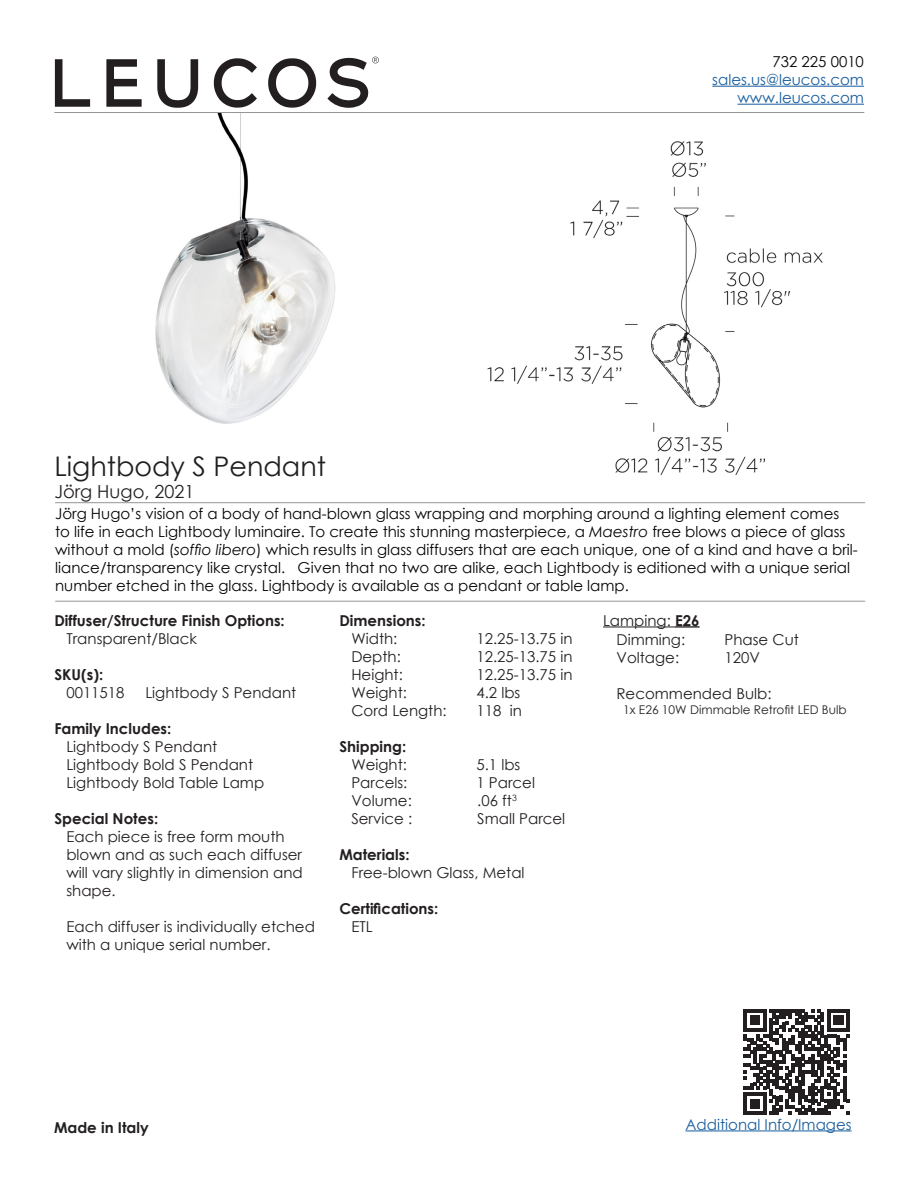
<style>
.page{position:relative;width:918px;height:1188px;background:#fff}
.page>*{position:absolute;margin:0;border:0;box-sizing:border-box;transform-origin:0 0}
.t1{font:27px "Century Gothic";color:#231f20}
.t2{font:18px "Century Gothic";color:#231f20}
.t3{font:15px/18px "Century Gothic";color:#231f20}
.t4{font:15px/18px "Century Gothic";color:#040503}
.t5{font:700 15px "Century Gothic";color:#231f20}
.t6{font:15px/18px "Century Gothic";color:#175d9e;text-align:right}
.t7{font:12px "Century Gothic";color:#231f20}
.s1{font-style:italic}
.s2{font-weight:700}
</style>
<div class="page">
<img style="left:155px;top:113px;width:181px;height:311px">
<img style="left:487px;top:141px;width:336px;height:334px">
<hr style="left:54px;top:112px;width:810px;height:1px;background:#939598">
<hr style="left:55px;top:502px;width:810px;height:1px;background:#939598">
<hr style="left:55px;top:601px;width:810px;height:1px;background:#939598">
<hr style="left:712px;top:86px;width:152px;height:1px;background:#175d9e">
<hr style="left:737px;top:104px;width:127px;height:1px;background:#175d9e">
<hr style="left:603px;top:627px;width:72px;height:1px;background:#231f20">
<hr style="left:675px;top:626px;width:25px;height:2px;background:#231f20">
<svg style="left:744px;top:1009px;width:106px;height:106px"></svg>
<svg style="left:214px;top:58px;width:43px;height:49px"></svg>
<svg style="left:106px;top:59px;width:36px;height:48px"></svg>
<svg style="left:268px;top:58px;width:48px;height:49px"></svg>
<svg style="left:55px;top:59px;width:35px;height:48px"></svg>
<svg style="left:327px;top:57px;width:52px;height:50px"></svg>
<svg style="left:157px;top:59px;width:41px;height:48px"></svg>
<hr style="left:686px;top:1131px;width:166px;height:1px;background:#175d9e">
<h1 class="t1" style="left:54px;top:448px;width:273px">Lightbody S Pendant</h1>
<p class="t2" style="left:54px;top:479px;width:141px">Jörg Hugo, 2021</p>
<p class="t4" style="left:773px;top:52px;width:93px">732 225 0010</p>
<p class="t6" style="left:712px;top:70px;width:153px">sales.us@leucos.com www.leucos.com</p>
<p class="t4" style="left:55px;top:504px;width:804px">Jörg Hugo’s vision of a body of hand-blown glass wrapping and morphing around a lighting element comes to life in each Lightbody luminaire. To create this stunning masterpiece, a <span class="s1">Maestro</span> free blows a piece of glass without a mold (<span class="s1">soffio libero</span>) which results in glass diffusers that are each unique, one of a kind and have a bril&shy;liance/transparency like crystal. Given that no two are alike, each Lightbody is editioned with a unique serial number etched in the glass. Lightbody is available as a pendant or table lamp.</p>
<p class="t3" style="left:617px;top:631px;width:70px">Dimming:</p>
<p class="t3" style="left:725px;top:631px;width:76px">Phase Cut</p>
<p class="t3" style="left:617px;top:649px;width:64px">Voltage:</p>
<p class="t3" style="left:725px;top:649px;width:37px">120V</p>
<p class="t3" style="left:617px;top:685px;width:156px">Recommended Bulb:</p>
<p class="t7" style="left:623px;top:701px;width:225px">1x E26 10W Dimmable Retrofit LED Bulb</p>
<p class="t5" style="left:54px;top:609px;width:232px">Diffuser/Structure Finish Options:</p>
<p class="t3" style="left:66px;top:629px;width:132px">Transparent/Black</p>
<p class="t5" style="left:54px;top:663px;width:50px">SKU(s):</p>
<p class="t3" style="left:66px;top:683px;width:60px">0011518</p>
<p class="t3" style="left:145px;top:683px;width:152px">Lightbody S Pendant</p>
<p class="t5" style="left:54px;top:717px;width:118px">Family Includes:</p>
<p class="t3" style="left:66px;top:737px;width:199px">Lightbody S Pendant<br>Lightbody Bold S Pendant<br>Lightbody Bold Table Lamp</p>
<p class="t5" style="left:54px;top:807px;width:105px">Special Notes:</p>
<p class="t3" style="left:66px;top:827px;width:238px">Each piece is free form mouth blown and as such each diffuser will vary slightly in dimension and shape.</p>
<p class="t3" style="left:66px;top:917px;width:250px">Each diffuser is individually etched with a unique serial number.</p>
<p class="t5" style="left:339px;top:609px;width:88px">Dimensions:</p>
<p class="t3" style="left:351px;top:629px;width:48px">Width:</p>
<p class="t3" style="left:476px;top:629px;width:98px">12.25-13.75 in</p>
<p class="t3" style="left:351px;top:647px;width:51px">Depth:</p>
<p class="t3" style="left:476px;top:647px;width:98px">12.25-13.75 in</p>
<p class="t3" style="left:351px;top:665px;width:53px">Height:</p>
<p class="t3" style="left:476px;top:665px;width:98px">12.25-13.75 in</p>
<p class="t3" style="left:351px;top:683px;width:57px">Weight:</p>
<p class="t3" style="left:476px;top:683px;width:45px">4.2 lbs</p>
<p class="t3" style="left:351px;top:701px;width:97px">Cord Length:</p>
<p class="t3" style="left:476px;top:701px;width:47px">118 in</p>
<p class="t5" style="left:339px;top:735px;width:68px">Shipping:</p>
<p class="t3" style="left:351px;top:755px;width:57px">Weight:</p>
<p class="t3" style="left:476px;top:755px;width:45px">5.1 lbs</p>
<p class="t3" style="left:351px;top:773px;width:58px">Parcels:</p>
<p class="t3" style="left:476px;top:773px;width:60px">1 Parcel</p>
<p class="t3" style="left:351px;top:791px;width:62px">Volume:</p>
<p class="t3" style="left:477px;top:791px;width:41px">.06 ft<sup>3</sup></p>
<p class="t3" style="left:351px;top:809px;width:62px">Service :</p>
<p class="t3" style="left:477px;top:809px;width:90px">Small Parcel</p>
<p class="t5" style="left:339px;top:843px;width:72px">Materials:</p>
<p class="t3" style="left:351px;top:863px;width:175px">Free-blown Glass, Metal</p>
<p class="t5" style="left:339px;top:897px;width:100px">Certifications:</p>
<p class="t3" style="left:351px;top:917px;width:23px">ETL</p>
<p class="t3" style="left:603px;top:611px;width:98px">Lamping: <span class="s2">E26</span></p>
<p class="t5" style="left:54px;top:1116px;width:96px">Made in Italy</p>
<p class="t6" style="left:686px;top:1115px;width:168px">Additional Info/Images</p>
</div>
